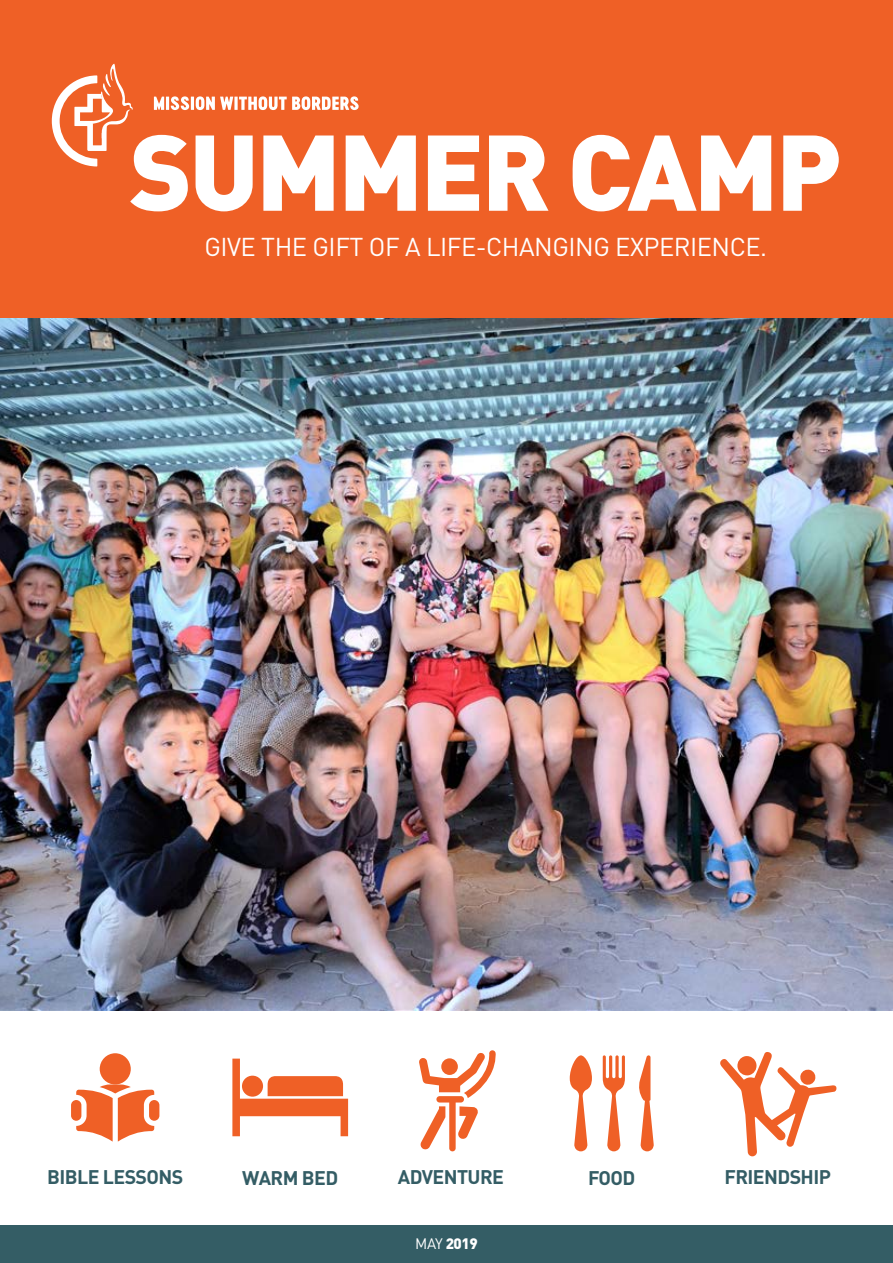
<style>
.page{position:relative;width:893px;height:1263px;background:#fff}
.page>*{position:absolute;margin:0;border:0;box-sizing:border-box;transform-origin:0 0}
.t1{font:900 105.75px "DIN";letter-spacing:-.03em;color:#fff}
.t2{font:25.5px "DIN";letter-spacing:-.02em;color:#fff}
.t3{font:700 19.5px "DIN";letter-spacing:-.03em;color:#345d65}
.t4{font:900 15px "DIN";color:#fff}
.s1{font-weight:400}
</style>
<div class="page">
<img style="left:0;top:318px;width:893px;height:693px">
<div style="left:0;top:0;width:893px;height:318px;background:#ef6026"></div>
<div style="left:0;top:1225px;width:893px;height:38px;background:#345d65"></div>
<svg style="left:154px;top:96px;width:79px;height:14px"></svg>
<svg style="left:234px;top:97px;width:4px;height:13px"></svg>
<svg style="left:239px;top:96px;width:120px;height:14px"></svg>
<svg style="left:52px;top:64px;width:81px;height:102px"></svg>
<div style="left:100px;top:1053px;width:31px;height:31px;background:#ef6026;border-radius:50%"></div>
<div style="left:149px;top:1100px;width:10px;height:21px;background:#ef6026;border-radius:5px"></div>
<div style="left:71px;top:1100px;width:10px;height:21px;background:#ef6026;border-radius:5px"></div>
<svg style="left:76px;top:1084px;width:78px;height:57px"></svg>
<svg style="left:232px;top:1058px;width:116px;height:78px"></svg>
<div style="left:242px;top:1076px;width:21px;height:21px;background:#ef6026;border-radius:50%"></div>
<svg style="left:570px;top:1055px;width:22px;height:96px"></svg>
<svg style="left:603px;top:1055px;width:22px;height:96px"></svg>
<svg style="left:639px;top:1055px;width:15px;height:96px"></svg>
<svg style="left:419px;top:1050px;width:77px;height:101px"></svg>
<svg style="left:720px;top:1052px;width:117px;height:104px"></svg>
<h1 class="t1" style="left:130px;top:102px;width:714px">SUMMER CAMP</h1>
<h2 class="t2" style="left:204px;top:231px;width:564px">GIVE THE GIFT OF A LIFE-CHANGING EXPERIENCE.</h2>
<p class="t3" style="left:47px;top:1164px;width:138px">BIBLE LESSONS</p>
<p class="t3" style="left:242px;top:1165px;width:97px">WARM BED</p>
<p class="t3" style="left:398px;top:1164px;width:108px">ADVENTURE</p>
<p class="t3" style="left:588px;top:1165px;width:49px">FOOD</p>
<p class="t3" style="left:724px;top:1164px;width:108px">FRIENDSHIP</p>
<p class="t4" style="left:415px;top:1234px;width:64px"><span class="s1">MAY</span> 2019</p>
</div>
